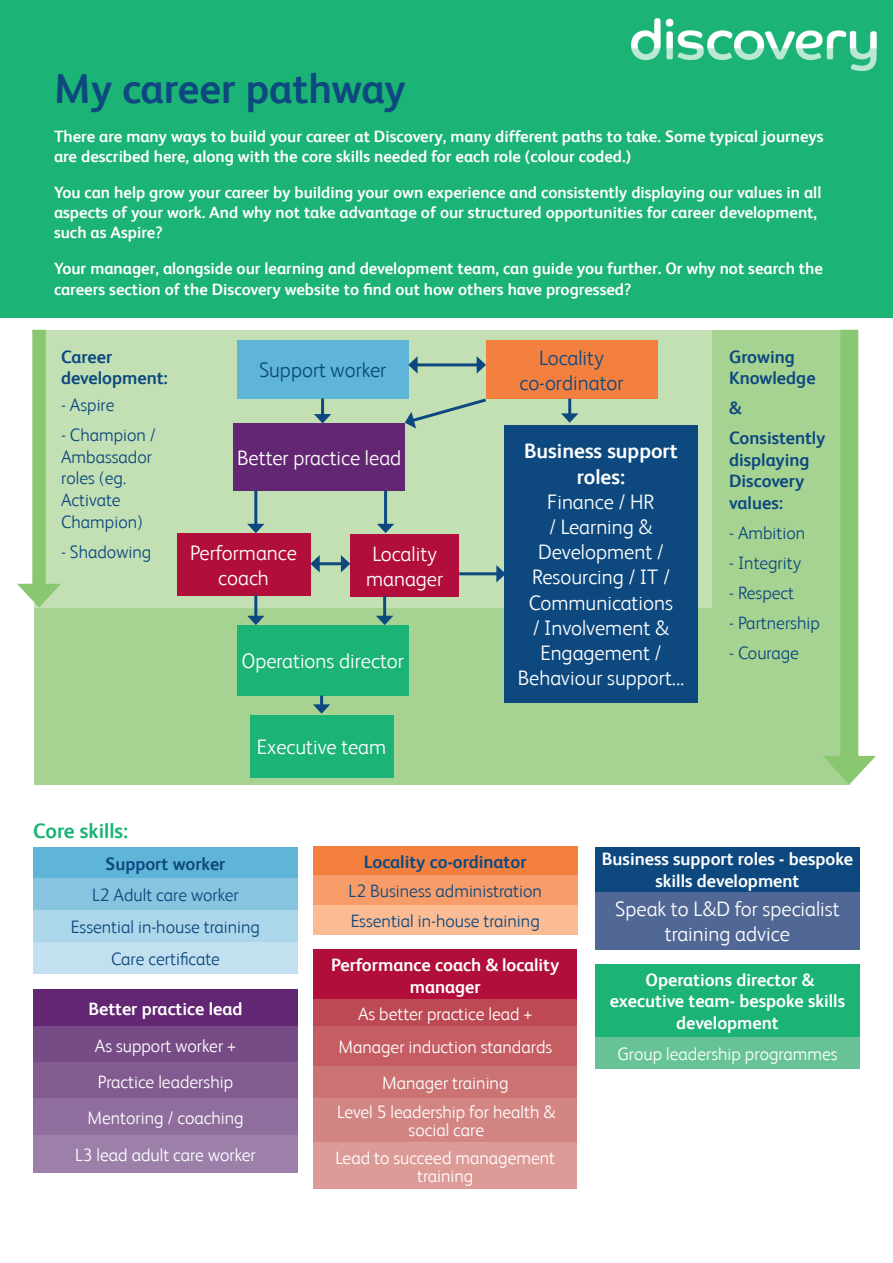
<style>
.page{position:relative;width:893px;height:1263px;background:#1cb377}
.page>*{position:absolute;margin:0;border:0;box-sizing:border-box;transform-origin:0 0}
.t1{font:700 42px "FS Albert";color:#0d497f}
.t2{font:300 21px/25.2px "FS Albert";color:#fff;text-align:center}
.t3{font:300 21px "FS Albert";color:#0d497f}
.t4{font:700 21px/25.2px "FS Albert";color:#fff;text-align:center}
.t5{font:700 21px "FS Albert";color:#1cb377}
.t6{font:300 18px/18px "FS Albert";color:#fff;text-align:center}
.t7{font:300 18px/21.6px "FS Albert";color:#0d497f}
.t8{font:700 18px/21.6px "FS Albert";color:#fff;text-align:center}
.t9{font:700 18px/21.6px "FS Albert";color:#0d497f}
.t10{font:700 16.5px/19.8px "FS Albert";color:#fff}
</style>
<div class="page">
<div style="left:0;top:319px;width:893px;height:944px;background:#fff"></div>
<img style="left:631px;top:18px;width:245px;height:52px">
<div style="left:313px;top:847px;width:264px;height:29px;background:#f4803f"></div>
<div style="left:313px;top:875px;width:264px;height:30px;background:#f89d69"></div>
<div style="left:313px;top:905px;width:264px;height:30px;background:#fbbc93"></div>
<div style="left:33px;top:847px;width:265px;height:31px;background:#5eb5d7"></div>
<div style="left:33px;top:878px;width:265px;height:32px;background:#86c4e0"></div>
<div style="left:33px;top:910px;width:265px;height:32px;background:#acd6e9"></div>
<div style="left:33px;top:942px;width:265px;height:32px;background:#c2e0ef"></div>
<div style="left:33px;top:990px;width:265px;height:37px;background:#632672"></div>
<div style="left:33px;top:1026px;width:265px;height:38px;background:#774b86"></div>
<div style="left:33px;top:1062px;width:265px;height:37px;background:#825c91"></div>
<div style="left:33px;top:1098px;width:265px;height:38px;background:#8f6e9d"></div>
<div style="left:33px;top:1135px;width:265px;height:37px;background:#9d80aa"></div>
<div style="left:595px;top:964px;width:265px;height:73px;background:#1cb377"></div>
<div style="left:595px;top:1037px;width:265px;height:31px;background:#67c395"></div>
<div style="left:313px;top:1097px;width:264px;height:45px;background:#d28583"></div>
<div style="left:313px;top:950px;width:264px;height:50px;background:#b10e3b"></div>
<div style="left:313px;top:999px;width:264px;height:28px;background:#bc4954"></div>
<div style="left:313px;top:1026px;width:264px;height:40px;background:#c55d62"></div>
<div style="left:313px;top:1066px;width:264px;height:32px;background:#cb7272"></div>
<div style="left:313px;top:1142px;width:264px;height:47px;background:#dc9b97"></div>
<div style="left:595px;top:891px;width:265px;height:59px;background:#516795"></div>
<div style="left:595px;top:847px;width:265px;height:44px;background:#0d497f"></div>
<div style="left:34px;top:330px;width:815px;height:454px;background:#a6d391"></div>
<div style="left:34px;top:330px;width:678px;height:277px;background:#c3e0b4"></div>
<div style="left:32px;top:330px;width:14px;height:263px;background:#89c870"></div>
<svg style="left:17px;top:584px;width:44px;height:23px"></svg>
<div style="left:237px;top:340px;width:171px;height:58px;background:#5eb5d7"></div>
<div style="left:486px;top:340px;width:171px;height:58px;background:#f4803f"></div>
<div style="left:234px;top:423px;width:171px;height:68px;background:#632672"></div>
<div style="left:504px;top:425px;width:194px;height:278px;background:#0d497f"></div>
<div style="left:177px;top:533px;width:133px;height:62px;background:#b10e3b"></div>
<div style="left:350px;top:534px;width:109px;height:62px;background:#b10e3b"></div>
<div style="left:237px;top:625px;width:171px;height:70px;background:#1cb377"></div>
<div style="left:250px;top:715px;width:143px;height:62px;background:#1cb377"></div>
<hr style="left:415px;top:363px;width:64px;height:3px;background:#0d497f">
<svg style="left:408px;top:356px;width:10px;height:18px"></svg>
<svg style="left:477px;top:356px;width:9px;height:18px"></svg>
<hr style="left:321px;top:398px;width:3px;height:19px;background:#0d497f">
<svg style="left:314px;top:414px;width:17px;height:9px"></svg>
<hr style="left:568px;top:398px;width:3px;height:18px;background:#0d497f">
<svg style="left:561px;top:413px;width:17px;height:10px"></svg>
<svg style="left:405px;top:396px;width:84px;height:32px"></svg>
<hr style="left:254px;top:595px;width:3px;height:23px;background:#0d497f">
<svg style="left:247px;top:616px;width:17px;height:9px"></svg>
<svg style="left:313px;top:695px;width:17px;height:19px"></svg>
<hr style="left:384px;top:491px;width:3px;height:35px;background:#0d497f">
<svg style="left:377px;top:524px;width:17px;height:9px"></svg>
<hr style="left:254px;top:491px;width:3px;height:35px;background:#0d497f">
<svg style="left:247px;top:524px;width:18px;height:9px"></svg>
<hr style="left:317px;top:562px;width:27px;height:3px;background:#0d497f">
<svg style="left:310px;top:555px;width:10px;height:17px"></svg>
<svg style="left:341px;top:555px;width:9px;height:17px"></svg>
<hr style="left:459px;top:572px;width:40px;height:3px;background:#0d497f">
<svg style="left:496px;top:565px;width:8px;height:17px"></svg>
<div style="left:840px;top:330px;width:18px;height:437px;background:#89c870"></div>
<svg style="left:823px;top:756px;width:53px;height:28px"></svg>
<hr style="left:383px;top:596px;width:3px;height:22px;background:#0d497f">
<svg style="left:376px;top:616px;width:17px;height:9px"></svg>
<p class="t1" style="left:54px;top:64px;width:353px">My career pathway</p>
<p class="t10" style="left:54px;top:127px;width:771px">There are many ways to build your career at Discovery, many different paths to take. Some typical journeys are described here, along with the core skills needed for each role (colour coded.)</p>
<p class="t10" style="left:54px;top:182px;width:769px">You can help grow your career by building your own experience and consistently displaying our values in all aspects of your work. And why not take advantage of our structured opportunities for career development, such as Aspire?</p>
<p class="t10" style="left:54px;top:257px;width:770px;line-height:21.6px">Your manager, alongside our learning and development team, can guide you further. Or why not search the careers section of the Discovery website to find out how others have progressed?</p>
<p class="t9" style="left:61px;top:345px;width:108px">Career development:</p>
<p class="t7" style="left:61px;top:394px;width:55px">- Aspire</p>
<p class="t7" style="left:61px;top:424px;width:96px">- Champion /<br>Ambassador roles (eg.<br>Activate<br>Champion)</p>
<p class="t7" style="left:61px;top:540px;width:92px">- Shadowing</p>
<p class="t3" style="left:259px;top:358px;width:129px">Support worker</p>
<p class="t3" style="left:539px;top:346px;width:66px">Locality</p>
<p class="t3" style="left:519px;top:371px;width:106px">co-ordinator</p>
<p class="t2" style="left:237px;top:445px;width:166px">Better practice lead</p>
<p class="t4" style="left:524px;top:438px;width:155px">Business support roles:</p>
<p class="t2" style="left:518px;top:489px;width:168px">Finance / HR<br>/ Learning &amp;<br>Development /<br>Resourcing / IT /<br>Communications<br>/ Involvement &amp;<br>Engagement /<br>Behaviour support...</p>
<p class="t2" style="left:190px;top:540px;width:108px">Performance coach</p>
<p class="t2" style="left:366px;top:541px;width:79px">Locality manager</p>
<p class="t2" style="left:241px;top:648px;width:164px">Operations director</p>
<p class="t2" style="left:257px;top:734px;width:131px">Executive team</p>
<p class="t5" style="left:33px;top:818px;width:96px">Core skills:</p>
<p class="t9" style="left:729px;top:345px;width:88px">Growing<br>Knowledge</p>
<p class="t9" style="left:729px;top:397px;width:13px">&amp;</p>
<p class="t9" style="left:729px;top:427px;width:98px">Consistently displaying<br>Discovery values:</p>
<p class="t7" style="left:729px;top:522px;width:78px">- Ambition</p>
<p class="t7" style="left:729px;top:552px;width:73px">- Integrity</p>
<p class="t7" style="left:729px;top:582px;width:66px">- Respect</p>
<p class="t7" style="left:729px;top:612px;width:92px">- Partnership</p>
<p class="t7" style="left:729px;top:642px;width:71px">- Courage</p>
<p class="t9" style="left:106px;top:852px;width:121px">Support worker</p>
<p class="t7" style="left:92px;top:884px;width:148px">L2 Adult care worker</p>
<p class="t7" style="left:71px;top:916px;width:191px">Essential in-house training</p>
<p class="t7" style="left:111px;top:948px;width:110px">Care certificate</p>
<p class="t8" style="left:88px;top:998px;width:156px">Better practice lead</p>
<p class="t6" style="left:95px;top:1037px;width:143px">As support worker +</p>
<p class="t6" style="left:98px;top:1072px;width:137px">Practice leadership</p>
<p class="t6" style="left:87px;top:1109px;width:158px">Mentoring / coaching</p>
<p class="t6" style="left:75px;top:1145px;width:182px">L3 lead adult care worker</p>
<p class="t9" style="left:364px;top:851px;width:164px">Locality co-ordinator</p>
<p class="t7" style="left:349px;top:880px;width:195px">L2 Business administration</p>
<p class="t7" style="left:351px;top:910px;width:191px">Essential in-house training</p>
<p class="t8" style="left:331px;top:954px;width:230px">Performance coach &amp; locality manager</p>
<p class="t6" style="left:358px;top:1005px;width:176px">As better practice lead +</p>
<p class="t6" style="left:338px;top:1038px;width:215px">Manager induction standards</p>
<p class="t6" style="left:382px;top:1074px;width:128px">Manager training</p>
<p class="t6" style="left:337px;top:1102px;width:220px">Level 5 leadership for health &amp; social care</p>
<p class="t6" style="left:335px;top:1148px;width:221px">Lead to succeed management training</p>
<p class="t8" style="left:602px;top:848px;width:253px">Business support roles - bespoke skills development</p>
<p class="t2" style="left:615px;top:896px;width:226px">Speak to L&amp;D for specialist training advice</p>
<p class="t8" style="left:610px;top:969px;width:237px">Operations director &amp; executive team- bespoke skills development</p>
<p class="t6" style="left:617px;top:1044px;width:222px">Group leadership programmes</p>
</div>
